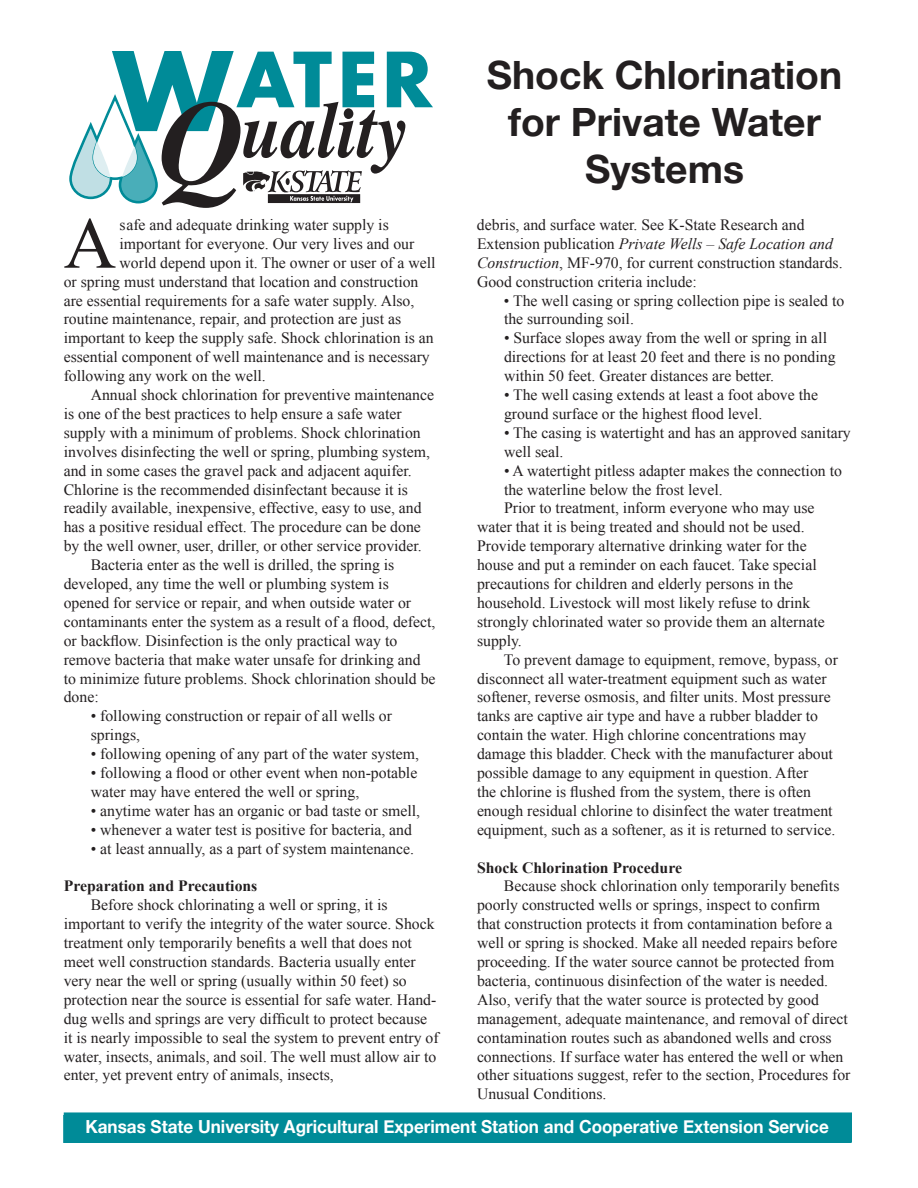
<style>
.page{position:relative;width:918px;height:1188px;background:#fff}
.page>*{position:absolute;margin:0;border:0;box-sizing:border-box;transform-origin:0 0}
.t1{font:72.9px "Times New Roman";color:#231f20}
.t2{font:700 39px/46.8px "Helvetica Neue";color:#231f20;text-align:center}
.t3{font:700 18px "Helvetica Neue";color:#fff;scale:.95 1}
.t4{font:15.75px/18.9px "Times New Roman";color:#231f20}
.t5{font:700 15.75px "Times New Roman";color:#231f20}
.s1{font-style:italic}
</style>
<div class="page">
<div style="left:64px;top:1113px;width:787px;height:29px;background:#008b98"></div>
<div style="left:64px;top:1112px;width:788px;height:31px;border:2px solid #008b98"></div>
<svg style="left:69px;top:51px;width:364px;height:157px"></svg>
<h1 class="t1" style="left:64px;top:201px;width:54px">A</h1>
<p class="t4" style="left:120px;top:215px;width:271px">safe and adequate drinking water supply is</p>
<p class="t4" style="left:120px;top:234px;width:296px">important for everyone. Our very lives and our</p>
<p class="t4" style="left:120px;top:253px;width:317px">world depend upon it. The owner or user of a well</p>
<p class="t4" style="left:64px;top:272px;width:356px">or spring must understand that location and construction</p>
<p class="t4" style="left:64px;top:291px;width:352px">are essential requirements for a safe water supply. Also,</p>
<p class="t4" style="left:64px;top:309px;width:339px">routine maintenance, repair, and protection are just as</p>
<p class="t4" style="left:64px;top:328px;width:372px">important to keep the supply safe. Shock chlorination is an</p>
<p class="t4" style="left:64px;top:347px;width:368px">essential component of well maintenance and is necessary</p>
<p class="t4" style="left:64px;top:366px;width:204px">following any work on the well.</p>
<p class="t4" style="left:91px;top:385px;width:345px">Annual shock chlorination for preventive maintenance</p>
<p class="t4" style="left:64px;top:404px;width:340px">is one of the best practices to help ensure a safe water</p>
<p class="t4" style="left:64px;top:423px;width:359px">supply with a minimum of problems. Shock chlorination</p>
<p class="t4" style="left:64px;top:442px;width:368px">involves disinfecting the well or spring, plumbing system,</p>
<p class="t4" style="left:64px;top:461px;width:350px">and in some cases the gravel pack and adjacent aquifer.</p>
<p class="t4" style="left:64px;top:480px;width:346px">Chlorine is the recommended disinfectant because it is</p>
<p class="t4" style="left:64px;top:498px;width:359px">readily available, inexpensive, effective, easy to use, and</p>
<p class="t4" style="left:64px;top:517px;width:359px">has a positive residual effect. The procedure can be done</p>
<p class="t4" style="left:64px;top:536px;width:360px">by the well owner, user, driller, or other service provider.</p>
<p class="t4" style="left:91px;top:555px;width:305px">Bacteria enter as the well is drilled, the spring is</p>
<p class="t4" style="left:64px;top:574px;width:327px">developed, any time the well or plumbing system is</p>
<p class="t4" style="left:64px;top:593px;width:349px">opened for service or repair, and when outside water or</p>
<p class="t4" style="left:64px;top:612px;width:373px">contaminants enter the system as a result of a flood, defect,</p>
<p class="t4" style="left:64px;top:631px;width:335px">or backflow. Disinfection is the only practical way to</p>
<p class="t4" style="left:64px;top:650px;width:358px">remove bacteria that make water unsafe for drinking and</p>
<p class="t4" style="left:64px;top:669px;width:373px">to minimize future problems. Shock chlorination should be</p>
<p class="t4" style="left:64px;top:687px;width:36px">done:</p>
<p class="t4" style="left:91px;top:706px;width:303px">• following construction or repair of all wells or springs,</p>
<p class="t4" style="left:91px;top:744px;width:330px">• following opening of any part of the water system,</p>
<p class="t4" style="left:91px;top:763px;width:328px">• following a flood or other event when non-potable water may have entered the well or spring,</p>
<p class="t4" style="left:91px;top:801px;width:331px">• anytime water has an organic or bad taste or smell,</p>
<p class="t4" style="left:91px;top:820px;width:323px">• whenever a water test is positive for bacteria, and</p>
<p class="t4" style="left:91px;top:839px;width:325px">• at least annually, as a part of system maintenance.</p>
<p class="t5" style="left:64px;top:877px;width:195px">Preparation and Precautions</p>
<p class="t4" style="left:64px;top:895px;width:376px;text-indent:27px">Before shock chlorinating a well or spring, it is important to verify the integrity of the water source. Shock treatment only temporarily benefits a well that does not meet well construction standards. Bacteria usually enter very near the well or spring (usually within 50 feet) so protection near the source is essential for safe water. Hand&shy;dug wells and springs are very difficult to protect because it is nearly impossible to seal the system to prevent entry of water, insects, animals, and soil. The well must allow air to enter, yet prevent entry of animals, insects,</p>
<h2 class="t2" style="left:487px;top:51px;width:357px">Shock Chlorination for Private Water<br>Systems</h2>
<p class="t4" style="left:477px;top:215px;width:367px">debris, and surface water. See K-State Research and Extension publication <span class="s1">Private Wells – Safe Location and Construction</span>, MF-970, for current construction standards.<br>Good construction criteria include:</p>
<p class="t4" style="left:504px;top:291px;width:342px">• The well casing or spring collection pipe is sealed to the surrounding soil.</p>
<p class="t4" style="left:504px;top:328px;width:333px">• Surface slopes away from the well or spring in all directions for at least 20 feet and there is no ponding within 50 feet. Greater distances are better.</p>
<p class="t4" style="left:504px;top:385px;width:316px">• The well casing extends at least a foot above the ground surface or the highest flood level.</p>
<p class="t4" style="left:504px;top:423px;width:348px">• The casing is watertight and has an approved sanitary well seal.</p>
<p class="t4" style="left:504px;top:461px;width:339px">• A watertight pitless adapter makes the connection to</p>
<p class="t4" style="left:504px;top:480px;width:220px">the waterline below the frost level.</p>
<p class="t4" style="left:504px;top:498px;width:312px">Prior to treatment, inform everyone who may use</p>
<p class="t4" style="left:477px;top:517px;width:329px">water that it is being treated and should not be used.</p>
<p class="t4" style="left:477px;top:536px;width:331px">Provide temporary alternative drinking water for the</p>
<p class="t4" style="left:477px;top:555px;width:341px">house and put a reminder on each faucet. Take special</p>
<p class="t4" style="left:477px;top:574px;width:318px">precautions for children and elderly persons in the</p>
<p class="t4" style="left:477px;top:593px;width:335px">household. Livestock will most likely refuse to drink</p>
<p class="t4" style="left:477px;top:612px;width:349px">strongly chlorinated water so provide them an alternate</p>
<p class="t4" style="left:477px;top:631px;width:46px">supply.</p>
<p class="t4" style="left:504px;top:650px;width:335px">To prevent damage to equipment, remove, bypass, or</p>
<p class="t4" style="left:477px;top:669px;width:351px">disconnect all water-treatment equipment such as water</p>
<p class="t4" style="left:477px;top:687px;width:355px">softener, reverse osmosis, and filter units. Most pressure</p>
<p class="t4" style="left:477px;top:706px;width:343px">tanks are captive air type and have a rubber bladder to</p>
<p class="t4" style="left:477px;top:725px;width:331px">contain the water. High chlorine concentrations may</p>
<p class="t4" style="left:477px;top:744px;width:358px">damage this bladder. Check with the manufacturer about</p>
<p class="t4" style="left:477px;top:763px;width:333px">possible damage to any equipment in question. After</p>
<p class="t4" style="left:477px;top:782px;width:336px">the chlorine is flushed from the system, there is often</p>
<p class="t4" style="left:477px;top:801px;width:357px">enough residual chlorine to disinfect the water treatment</p>
<p class="t4" style="left:477px;top:820px;width:360px">equipment, such as a softener, as it is returned to service.</p>
<p class="t5" style="left:477px;top:858px;width:207px">Shock Chlorination Procedure</p>
<p class="t4" style="left:477px;top:876px;width:375px;text-indent:27px">Because shock chlorination only temporarily benefits poorly constructed wells or springs, inspect to confirm<br>that construction protects it from contamination before a well or spring is shocked. Make all needed repairs before proceeding. If the water source cannot be protected from bacteria, continuous disinfection of the water is needed.<br>Also, verify that the water source is protected by good management, adequate maintenance, and removal of direct contamination routes such as abandoned wells and cross connections. If surface water has entered the well or when other situations suggest, refer to the section, Procedures for Unusual Conditions.</p>
<p class="t3" style="left:85px;top:1115px;width:784px">Kansas State University Agricultural Experiment Station and Cooperative Extension Service</p>
</div>
